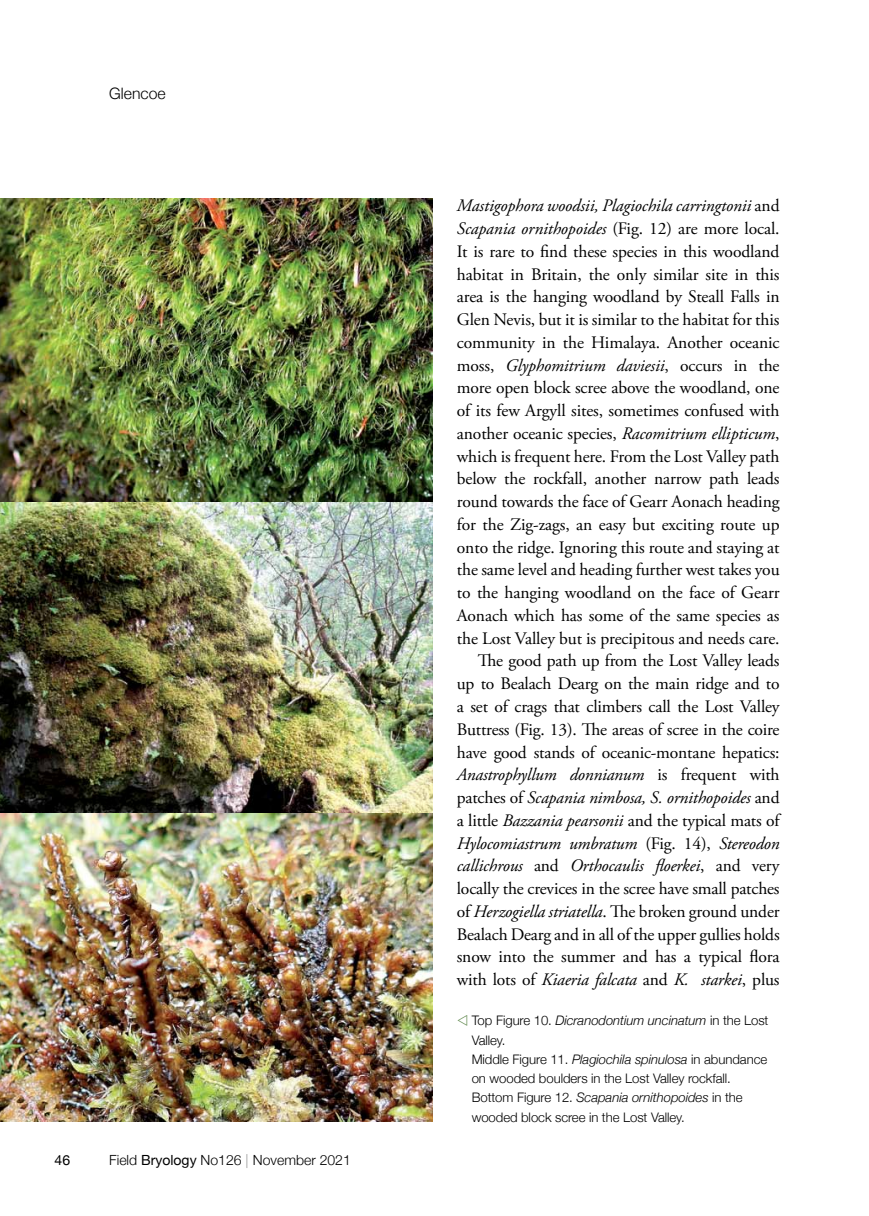
<style>
.page{position:relative;width:869px;height:1216px;background:#fff}
.page>*{position:absolute;margin:0;border:0;box-sizing:border-box;transform-origin:0 0}
.t1{font:17.5px/22.8px "Adobe Garamond Pro";letter-spacing:-.005em;color:#000;text-align:right}
.t2{font:300 15.75px "Helvetica Neue";color:#000}
.t3{font:300 14px "Helvetica Neue";color:#000}
.t4{font:14px "Helvetica Neue";color:#000}
.t5{font:300 13.12px/19.2px "Helvetica Neue";letter-spacing:-.005em;color:#000}
.s1{font-weight:400}
.s2{font-weight:200}
.s3{font-style:italic}
.s4{color:#5f884c}
</style>
<div class="page">
<img style="left:0;top:198px;width:432px;height:304px">
<img style="left:0;top:502px;width:432px;height:619px">
<p class="t2" style="left:109px;top:84px;width:58px">Glencoe</p>
<p class="t4" style="left:55px;top:1151px;width:17px">46</p>
<p class="t3" style="left:109px;top:1151px;width:243px">Field <span class="s1">Bryology</span> No126 <span class="s2">|</span> November 2021</p>
<p class="t1" style="left:456px;top:195px;width:324px"><span class="s3">Mastigophora woodsii, Plagiochila carringtonii</span> and <span class="s3">Scapania ornithopoides</span> (Fig. 12) are more local.<br>It is rare to find these species in this woodland habitat in Britain, the only similar site in this area is the hanging woodland by Steall Falls in Glen Nevis, but it is similar to the habitat for this community in the Himalaya. Another oceanic moss, <span class="s3">Glyphomitrium daviesii</span>, occurs in the more open block scree above the woodland, one of its few Argyll sites, sometimes confused with another oceanic species, <span class="s3">Racomitrium ellipticum</span>, which is frequent here. From the Lost Valley path below the rockfall, another narrow path leads round towards the face of Gearr Aonach heading for the Zig-zags, an easy but exciting route up onto the ridge. Ignoring this route and staying at the same level and heading further west takes you to the hanging woodland on the face of Gearr Aonach which has some of the same species as the Lost Valley but is precipitous and needs care.<br>The good path up from the Lost Valley leads up to Bealach Dearg on the main ridge and to a set of crags that climbers call the Lost Valley Buttress (Fig. 13). The areas of scree in the coire have good stands of oceanic-montane hepatics:<br><span class="s3">Anastrophyllum donnianum</span> is frequent with patches of <span class="s3">Scapania nimbosa, S. ornithopoides</span> and a little <span class="s3">Bazzania pearsonii</span> and the typical mats of <span class="s3">Hylocomiastrum umbratum</span> (Fig. 14), <span class="s3">Stereodon callichrous</span> and <span class="s3">Orthocaulis floerkei</span>, and very locally the crevices in the scree have small patches of <span class="s3">Herzogiella striatella</span>. The broken ground under Bealach Dearg and in all of the upper gullies holds snow into the summer and has a typical flora with lots of <span class="s3">Kiaeria falcata</span> and <span class="s3">K. starkei</span>, plus</p>
<p class="t5" style="left:471px;top:1010px;width:298px;text-indent:-15px"><span class="s4">❖</span> Top Figure 10. <span class="s3">Dicranodontium uncinatum</span> in the Lost Valley.<br>Middle Figure 11. <span class="s3">Plagiochila spinulosa</span> in abundance on wooded boulders in the Lost Valley rockfall.<br>Bottom Figure 12. <span class="s3">Scapania ornithopoides</span> in the wooded block scree in the Lost Valley.</p>
</div>
